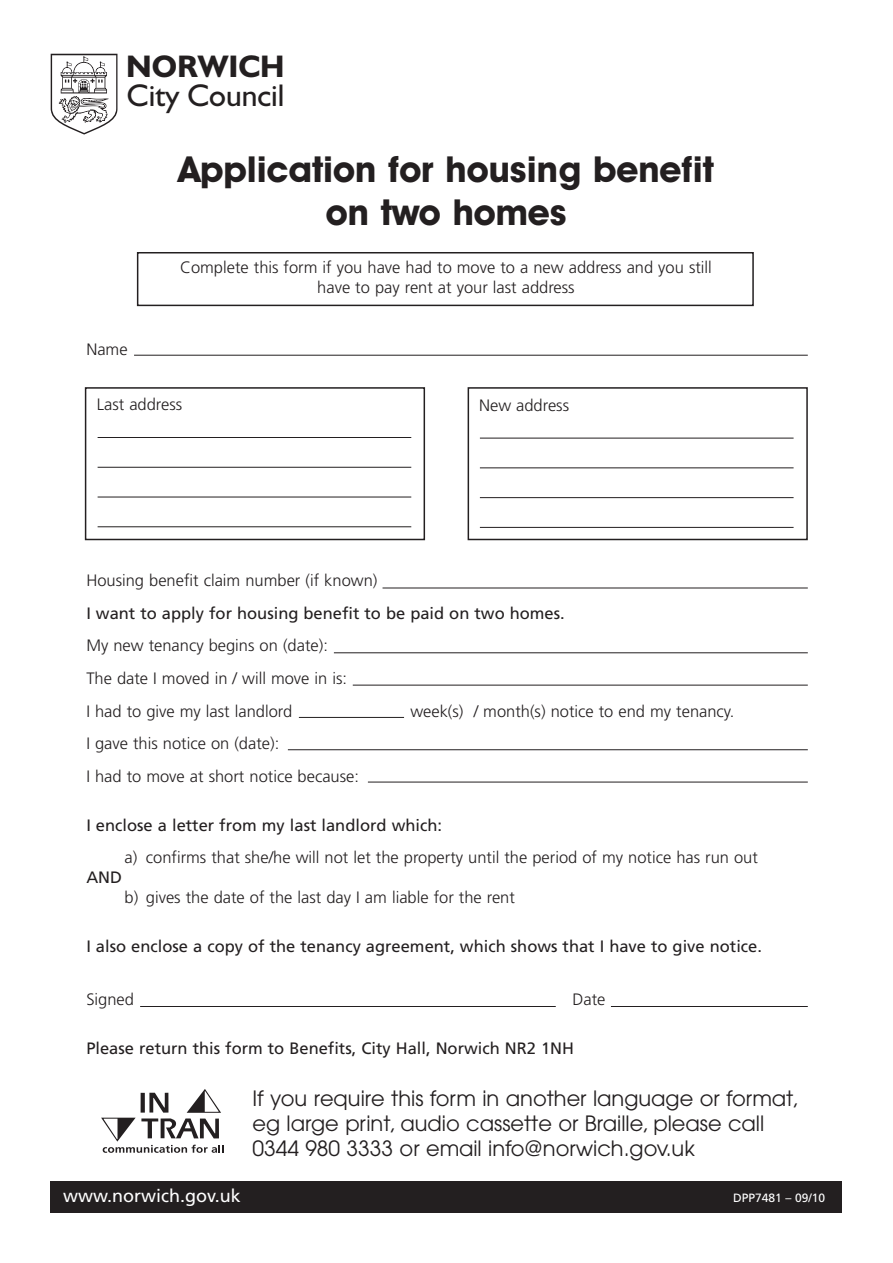
<style>
.page{position:relative;width:893px;height:1263px;background:#fff}
.page>*{position:absolute;margin:0;border:0;box-sizing:border-box;transform-origin:0 0}
.t1{font:700 36px/43.2px "Avant Garde IT Cby BT";color:#231f20;text-align:center}
.t2{font:31.5px "Humanist 521 BT";color:#231f20}
.t3{font:700 31.35px "Humanist 521 BT";color:#231f20}
.t4{font:21px/25.2px "Avant Garde";color:#231f20}
.t5{font:18px "Frutiger";color:#fff}
.t6{font:300 16.5px/32.5px "Frutiger";color:#231f20}
.t7{font:16.5px "Frutiger";color:#231f20}
.t8{font:12px "Frutiger";color:#fff}
</style>
<div class="page">
<div style="left:51px;top:1181px;width:791px;height:32px;background:#231f20"></div>
<svg style="left:101px;top:1089px;width:123px;height:64px"></svg>
<svg style="left:51px;top:54px;width:66px;height:81px"></svg>
<div style="left:137px;top:252px;width:617px;height:54px;border:2px solid #231f20"></div>
<hr style="left:134px;top:355px;width:674px;height:1px;background:#231f20">
<div style="left:85px;top:387px;width:340px;height:153px;border:2px solid #231f20"></div>
<div style="left:468px;top:387px;width:340px;height:153px;border:2px solid #231f20"></div>
<hr style="left:98px;top:437px;width:313px;height:1px;background:#231f20">
<hr style="left:98px;top:467px;width:313px;height:1px;background:#231f20">
<hr style="left:98px;top:497px;width:313px;height:1px;background:#231f20">
<hr style="left:98px;top:527px;width:313px;height:1px;background:#231f20">
<hr style="left:480px;top:438px;width:313px;height:1px;background:#231f20">
<hr style="left:480px;top:468px;width:313px;height:1px;background:#231f20">
<hr style="left:480px;top:497px;width:313px;height:1px;background:#231f20">
<hr style="left:480px;top:527px;width:313px;height:1px;background:#231f20">
<hr style="left:382px;top:588px;width:426px;height:1px;background:#231f20">
<hr style="left:334px;top:653px;width:474px;height:1px;background:#231f20">
<hr style="left:353px;top:685px;width:455px;height:1px;background:#231f20">
<hr style="left:299px;top:717px;width:105px;height:1px;background:#231f20">
<hr style="left:288px;top:749px;width:520px;height:1px;background:#231f20">
<hr style="left:368px;top:782px;width:440px;height:1px;background:#231f20">
<hr style="left:611px;top:1006px;width:197px;height:1px;background:#231f20">
<hr style="left:140px;top:1006px;width:416px;height:1px;background:#231f20">
<h3 class="t3" style="left:126px;top:47px;width:160px">NORWICH</h3>
<h2 class="t2" style="left:127px;top:76px;width:159px">City Council</h2>
<p class="t6" style="left:86px;top:334px;width:43px">Name</p>
<h1 class="t1" style="left:179px;top:152px;width:537px">Application for housing benefit on two homes</h1>
<p class="t6" style="left:180px;top:259px;width:533px;line-height:19.8px;text-align:center">Complete this form if you have had to move to a new address and you still have to pay rent at your last address</p>
<p class="t6" style="left:97px;top:390px;width:87px">Last address</p>
<p class="t6" style="left:479px;top:390px;width:92px">New address</p>
<p class="t6" style="left:86px;top:566px;width:293px">Housing benefit claim number (if known)</p>
<p class="t7" style="left:86px;top:607px;width:480px">I want to apply for housing benefit to be paid on two homes.</p>
<p class="t6" style="left:86px;top:631px;width:262px">My new tenancy begins on (date):<br>The date I moved in / will move in is:<br>I had to give my last landlord</p>
<p class="t6" style="left:410px;top:696px;width:325px">week(s) / month(s) notice to end my tenancy.</p>
<p class="t6" style="left:86px;top:728px;width:274px">I gave this notice on (date):<br>I had to move at short notice because:</p>
<p class="t7" style="left:86px;top:818px;width:357px">I enclose a letter from my last landlord which:</p>
<p class="t6" style="left:125px;top:842px;width:635px">a) confirms that she/he will not let the property until the period of my notice has run out</p>
<p class="t7" style="left:86px;top:871px;width:37px">AND</p>
<p class="t6" style="left:125px;top:882px;width:392px">b) gives the date of the last day I am liable for the rent</p>
<p class="t7" style="left:86px;top:939px;width:677px">I also enclose a copy of the tenancy agreement, which shows that I have to give notice.</p>
<p class="t6" style="left:86px;top:984px;width:49px">Signed</p>
<p class="t6" style="left:572px;top:984px;width:34px">Date</p>
<p class="t7" style="left:86px;top:1041px;width:489px">Please return this form to Benefits, City Hall, Norwich NR2 1NH</p>
<p class="t4" style="left:252px;top:1087px;width:548px">If you require this form in another language or format, eg large print, audio cassette or Braille, please call<br>0344 980 3333 or email info@norwich.gov.uk</p>
<p class="t5" style="left:63px;top:1189px;width:179px">www.norwich.gov.uk</p>
<p class="t8" style="left:733px;top:1193px;width:94px">DPP7481 – 09/10</p>
</div>
